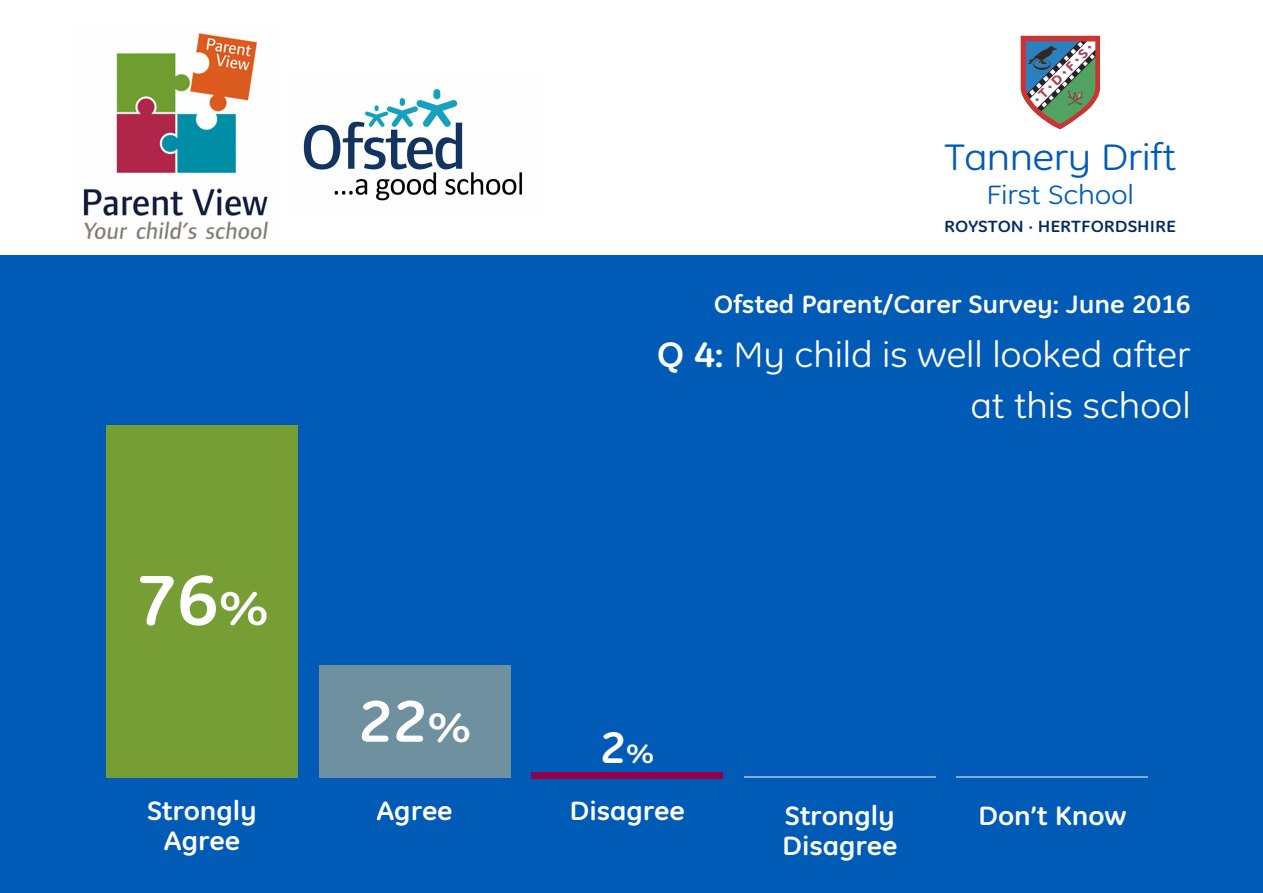
<style>
.page{position:relative;width:1263px;height:893px;background:#fff}
.page>*{position:absolute;margin:0;border:0;box-sizing:border-box;transform-origin:0 0}
.t1{font:700 72px "GE Inspira";color:#fff;scale:1.1 1}
.t2{font:700 59.85px "GE Inspira";color:#fff;scale:1.1 1}
.t3{font:700 45px "GE Inspira";color:#fff;scale:1.1 1}
.t4{font:37.5px "GE Inspira";letter-spacing:-.015em;color:#005bb7;scale:1.15 1}
.t5{font:36px/50.6px "GE Inspira";letter-spacing:-.005em;color:#fff;text-align:right;scale:1.1 1}
.t6{font:700 27px/30px "GE Inspira";letter-spacing:-.005em;color:#fff;text-align:center;scale:1.1 1}
.t7{font:27px "GE Inspira";letter-spacing:-.01em;color:#005bb7;scale:1.15 1}
.t8{font:700 25.5px "GE Inspira";letter-spacing:-.005em;color:#fff;scale:1.1 1}
.t9{font:700 16.5px "GE Inspira";color:#002b62;scale:1.15 1}
.s1{font-size:48px}
.s2{font-size:7.5px}
.s3{font-size:41.85px}
.s4{font-weight:700}
.s5{font-size:27px}
</style>
<div class="page">
<div style="left:0;top:255px;width:1263px;height:638px;background:#005bb7"></div>
<div style="left:106px;top:425px;width:192px;height:353px;background:#769e35"></div>
<div style="left:319px;top:665px;width:191px;height:113px;background:#6e909f"></div>
<div style="left:531px;top:772px;width:192px;height:6px;background:#95004a"></div>
<hr style="left:744px;top:777px;width:191px;height:1px;background:#80addb">
<hr style="left:957px;top:777px;width:191px;height:1px;background:#80addb">
<img style="left:1020px;top:35px;width:80px;height:95px">
<img style="left:83px;top:33px;width:185px;height:207px">
<img style="left:303px;top:89px;width:220px;height:112px">
<h1 class="t1" style="left:135px;top:576px;width:123px">76<span class="s1">%</span></h1>
<p class="t6" style="left:147px;top:799px;width:101px">Strongly<br>Agree</p>
<h3 class="t4" style="left:944px;top:145px;width:203px">Tannery Drift</h3>
<p class="t7" style="left:986px;top:186px;width:130px">First School</p>
<p class="t9" style="left:944px;top:220px;width:203px">ROYSTON <span class="s2">•</span> HERTFORDSHIRE</p>
<h2 class="t2" style="left:358px;top:701px;width:105px">22<span class="s3">%</span></h2>
<p class="t8" style="left:714px;top:296px;width:435px">Ofsted Parent/Carer Survey: June 2016</p>
<h3 class="t5" style="left:657px;top:333px;width:487px"><span class="s4">Q 4:</span> My child is well looked after at this school</h3>
<h3 class="t3" style="left:600px;top:732px;width:51px">2<span class="s5">%</span></h3>
<p class="t6" style="left:377px;top:799px;width:71px">Agree</p>
<p class="t6" style="left:570px;top:799px;width:106px">Disagree</p>
<p class="t6" style="left:782px;top:803px;width:106px;text-align:left">Strongly<br>Disagree</p>
<p class="t6" style="left:978px;top:803px;width:136px">Don’t Know</p>
</div>
